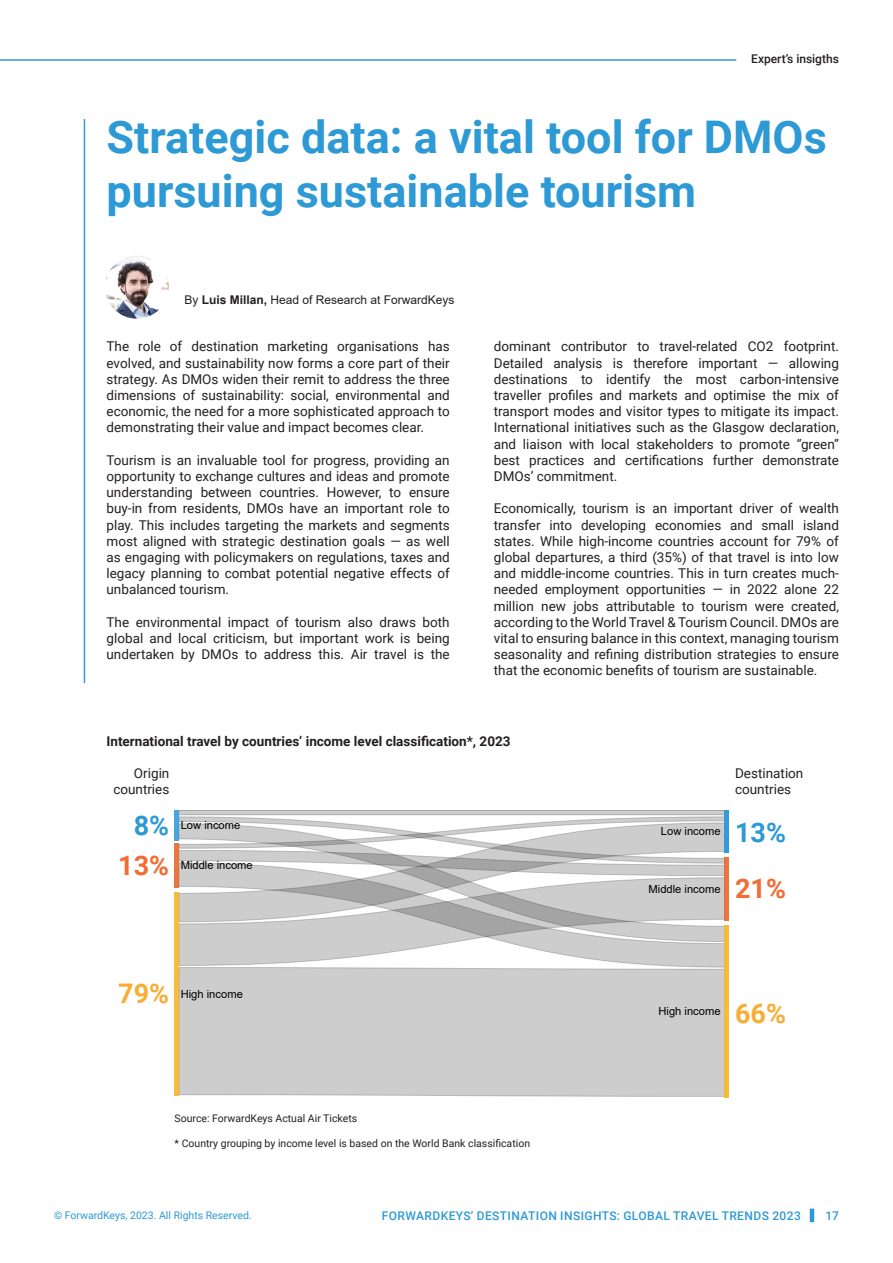
<style>
.page{position:relative;width:893px;height:1263px;background:#fff}
.page>*{position:absolute;margin:0;border:0;box-sizing:border-box;transform-origin:0 0}
.t1{font:700 45px/54px "Roboto";color:#2d99d5}
.Bold_10{font:700 27px "Roboto";color:#f26c34}
.Bold_10-2{font:700 27px "Roboto";color:#f8ad34}
.Bold_10-3{font:700 27px "Roboto";color:#2d99d5}
.Body_FINAL{font:13.5px/16.2px "Roboto";color:#231f20;text-align:justify}
.Graph_titles{font:700 13.5px "Roboto";color:#231f20}
.Graph_titles-2{font:13.5px/16.2px "Roboto";color:#231f20}
.t2{font:500 12px "Roboto";letter-spacing:.035em;color:#2d99d5}
.t3{font:12px "Arial";color:#231f20}
.t4{font:500 12px "Roboto";color:#231f20}
.t5{font:11.25px "Arial";color:#000}
.Source{font:10.5px "Roboto";color:#231f20}
.t6{font:10.5px "Roboto";color:#2d99d5}
.s1{font-weight:700}
</style>
<div class="page">
<hr style="left:810px;top:1208px;width:4px;height:14px;background:#2d99d5">
<img style="left:105px;top:256px;width:64px;height:63px;border-radius:32px">
<hr style="left:84px;top:119px;width:1px;height:564px;background:#319cdd">
<div style="left:179px;top:810px;width:546px;height:5px;background:#cdcdcd"></div>
<svg style="left:179px;top:817px;width:546px;height:6px"></svg>
<svg style="left:179px;top:823px;width:546px;height:54px"></svg>
<svg style="left:179px;top:877px;width:546px;height:89px"></svg>
<div style="left:179px;top:967px;width:546px;height:129px;background:#cdcdcd"></div>
<div style="left:174px;top:810px;width:5px;height:30px;background:#46a6e0"></div>
<div style="left:174px;top:843px;width:5px;height:45px;background:#ea763e"></div>
<div style="left:174px;top:893px;width:5px;height:203px;background:#f8bc3b"></div>
<hr style="left:725px;top:810px;width:4px;height:43px;background:#319cdd">
<hr style="left:725px;top:858px;width:4px;height:63px;background:#ea763e">
<hr style="left:725px;top:925px;width:4px;height:173px;background:#f8bc3b">
<hr style="left:0;top:59px;width:736px;height:2px;background:#2d99d5">
<p class="t4" style="left:751px;top:50px;width:89px">Expert’s insigths</p>
<p class="t1" style="left:106px;top:108px;width:722px">Strategic data: a vital tool for DMOs pursuing sustainable tourism</p>
<p class="t3" style="left:184px;top:292px;width:272px">By <span class="s1">Luis Millan,</span> Head of Research at ForwardKeys</p>
<p class="Body_FINAL" style="left:107px;top:338px;width:345px">The role of destination marketing organisations has evolved, and sustainability now forms a core part of their strategy. As DMOs widen their remit to address the three dimensions of sustainability: social, environmental and economic, the need for a more sophisticated approach to demonstrating their value and impact becomes clear.</p>
<p class="Body_FINAL" style="left:107px;top:451px;width:345px">Tourism is an invaluable tool for progress, providing an opportunity to exchange cultures and ideas and promote understanding between countries. However, to ensure buy-in from residents, DMOs have an important role to play. This includes targeting the markets and segments most aligned with strategic destination goals — as well as engaging with policymakers on regulations, taxes and legacy planning to combat potential negative effects of unbalanced tourism.</p>
<p class="Body_FINAL" style="left:107px;top:613px;width:345px">The environmental impact of tourism also draws both global and local criticism, but important work is being undertaken by DMOs to address this. Air travel is the</p>
<p class="Body_FINAL" style="left:494px;top:338px;width:347px">dominant contributor to travel-related CO2 footprint.<br>Detailed analysis is therefore important — allowing destinations to identify the most carbon-intensive traveller profiles and markets and optimise the mix of transport modes and visitor types to mitigate its impact.<br>International initiatives such as the Glasgow declaration, and liaison with local stakeholders to promote “green” best practices and certifications further demonstrate DMOs’ commitment.</p>
<p class="Body_FINAL" style="left:494px;top:500px;width:347px">Economically, tourism is an important driver of wealth transfer into developing economies and small island states. While high-income countries account for 79% of global departures, a third (35%) of that travel is into low and middle-income countries. This in turn creates much&shy;needed employment opportunities — in 2022 alone 22 million new jobs attributable to tourism were created, according to the World Travel &amp; Tourism Council. DMOs are vital to ensuring balance in this context, managing tourism seasonality and refining distribution strategies to ensure that the economic benefits of tourism are sustainable.</p>
<p class="Graph_titles" style="left:107px;top:732px;width:406px">International travel by countries’ income level classification*, 2023</p>
<p class="Graph_titles-2" style="left:113px;top:764px;width:58px;text-align:right">Origin countries</p>
<p class="Bold_10-3" style="left:134px;top:807px;width:37px">8%</p>
<p class="Bold_10" style="left:118px;top:846px;width:52px">13%</p>
<p class="t5" style="left:181px;top:817px;width:61px">Low income</p>
<p class="t5" style="left:181px;top:857px;width:74px">Middle income</p>
<p class="Bold_10-2" style="left:118px;top:975px;width:52px">79%</p>
<p class="t5" style="left:181px;top:986px;width:64px">High income</p>
<p class="Source" style="left:175px;top:1111px;width:184px">Source: ForwardKeys Actual Air Tickets</p>
<p class="Source" style="left:175px;top:1136px;width:357px">* Country grouping by income level is based on the World Bank classification</p>
<p class="t5" style="left:661px;top:823px;width:61px">Low income</p>
<p class="t5" style="left:649px;top:881px;width:74px">Middle income</p>
<p class="Graph_titles-2" style="left:735px;top:764px;width:70px">Destination countries</p>
<p class="Bold_10-3" style="left:735px;top:813px;width:52px">13%</p>
<p class="Bold_10" style="left:735px;top:869px;width:52px">21%</p>
<p class="t5" style="left:658px;top:1003px;width:64px">High income</p>
<p class="Bold_10-2" style="left:735px;top:995px;width:52px">66%</p>
<p class="t6" style="left:54px;top:1207px;width:199px">© ForwardKeys, 2023. All Rights Reserved.</p>
<p class="t2" style="left:382px;top:1207px;width:421px">FORWARDKEYS’ DESTINATION INSIGHTS: GLOBAL TRAVEL TRENDS 2023</p>
<p class="t2" style="left:825px;top:1207px;width:15px">17</p>
</div>
